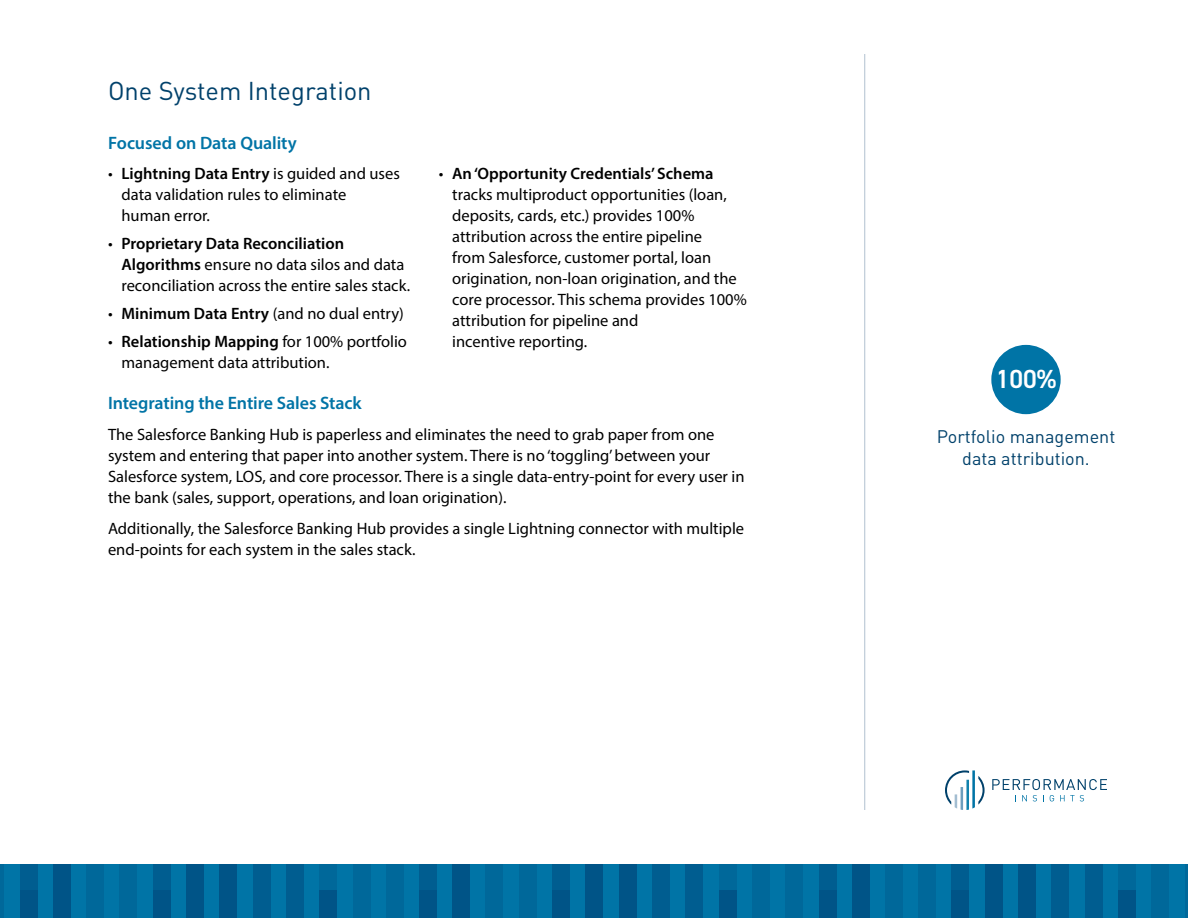
<style>
.page{position:relative;width:1188px;height:918px;background:#fff}
.page>*{position:absolute;margin:0;border:0;box-sizing:border-box;transform-origin:0 0}
.t1{font:600 26.25px "DIN2014";color:#fff}
.t2{font:25.5px "DIN Pro";color:#00416b}
.t3{font:600 18px "Myriad Pro";letter-spacing:-.005em;color:#0074a6}
.t4{font:18px/21.6px "DIN Pro";color:#00416b;text-align:center}
.t5{font:16.5px/21px "Myriad Pro";color:#000}
.s1{font-weight:600}
</style>
<div class="page">
<svg style="left:0;top:864px;width:1188px;height:54px;background:#00679a"></svg>
<svg style="left:992px;top:779px;width:115px;height:22px"></svg>
<svg style="left:945px;top:770px;width:40px;height:40px"></svg>
<hr style="left:864px;top:54px;width:1px;height:756px;background:#b1c1d0">
<div style="left:991px;top:345px;width:70px;height:69px;background:#0074a6;border-radius:50%"></div>
<h2 class="t2" style="left:108px;top:71px;width:265px">One System Integration</h2>
<p class="t3" style="left:108px;top:131px;width:190px">Focused on Data Quality</p>
<p class="t5" style="left:121px;top:163px;width:280px;text-indent:-13px">• <span class="s1">Lightning Data Entry</span> is guided and uses data validation rules to eliminate<br>human error.</p>
<p class="t5" style="left:121px;top:233px;width:290px;text-indent:-13px">• <span class="s1">Proprietary Data Reconciliation<br>Algorithms</span> ensure no data silos and data reconciliation across the entire sales stack.</p>
<p class="t5" style="left:108px;top:303px;width:297px">• <span class="s1">Minimum Data Entry</span> (and no dual entry)</p>
<p class="t5" style="left:121px;top:330px;width:287px;text-indent:-13px">• <span class="s1">Relationship Mapping</span> for 100% portfolio management data attribution.</p>
<p class="t5" style="left:452px;top:163px;width:296px;text-indent:-13px">• <span class="s1">An ‘Opportunity Credentials’ Schema </span>tracks multiproduct opportunities (loan, deposits, cards, etc.) provides 100% attribution across the entire pipeline<br>from Salesforce, customer portal, loan origination, non-loan origination, and the core processor. This schema provides 100% attribution for pipeline and<br>incentive reporting.</p>
<p class="t3" style="left:108px;top:391px;width:255px">Integrating the Entire Sales Stack</p>
<p class="t5" style="left:108px;top:423px;width:638px">The Salesforce Banking Hub is paperless and eliminates the need to grab paper from one system and entering that paper into another system. There is no ‘toggling’ between your Salesforce system, LOS, and core processor. There is a single data-entry-point for every user in the bank (sales, support, operations, and loan origination).</p>
<p class="t5" style="left:108px;top:517px;width:638px">Additionally, the Salesforce Banking Hub provides a single Lightning connector with multiple end-points for each system in the sales stack.</p>
<h1 class="t1" style="left:996px;top:361px;width:62px">100%</h1>
<p class="t4" style="left:937px;top:424px;width:180px">Portfolio management data attribution.</p>
</div>
